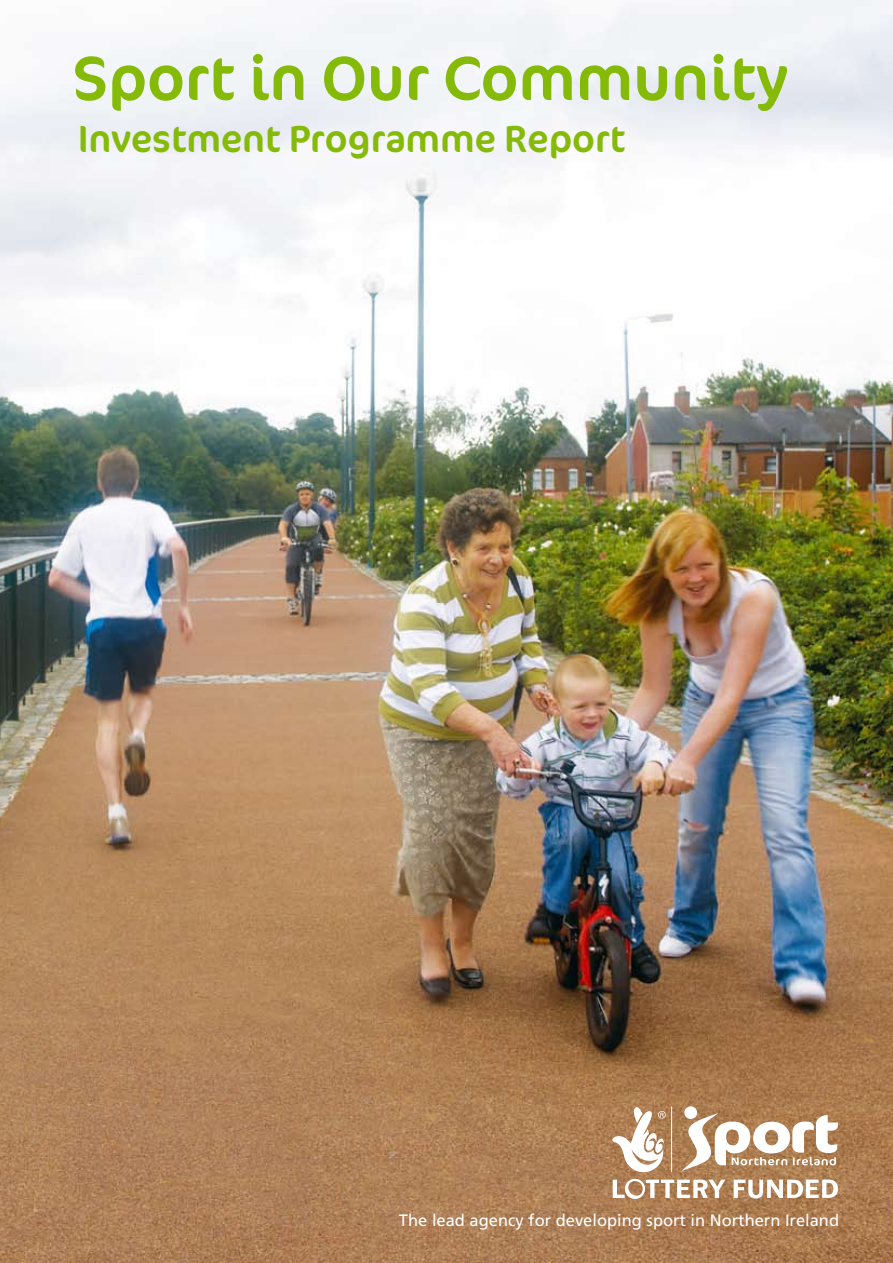
<style>
.page{position:relative;width:893px;height:1263px;background:#fff}
.page>*{position:absolute;margin:0;border:0;box-sizing:border-box;transform-origin:0 0}
.t1{font:62.85px "Cocon";color:#85ba09}
.t2{font:37.95px "Cocon";color:#85ba09}
.t3{font:16.5px "Frutiger";color:#fff}
</style>
<div class="page">
<img style="left:0;top:0;width:893px;height:1263px">
<svg style="left:612px;top:1106px;width:54px;height:66px"></svg>
<hr style="left:671px;top:1106px;width:1px;height:66px;background:#fff">
<svg style="left:681px;top:1113px;width:157px;height:58px"></svg>
<div style="left:684px;top:1106px;width:13px;height:13px;background:#fff;border-radius:50%"></div>
<svg style="left:613px;top:1179px;width:112px;height:20px"></svg>
<svg style="left:734px;top:1179px;width:104px;height:19px"></svg>
<h1 class="t1" style="left:72px;top:42px;width:717px">Sport in Our Community</h1>
<h2 class="t2" style="left:78px;top:117px;width:548px">Investment Programme Report</h2>
<p class="t3" style="left:399px;top:1210px;width:442px">The lead agency for developing sport in Northern Ireland</p>
</div>
